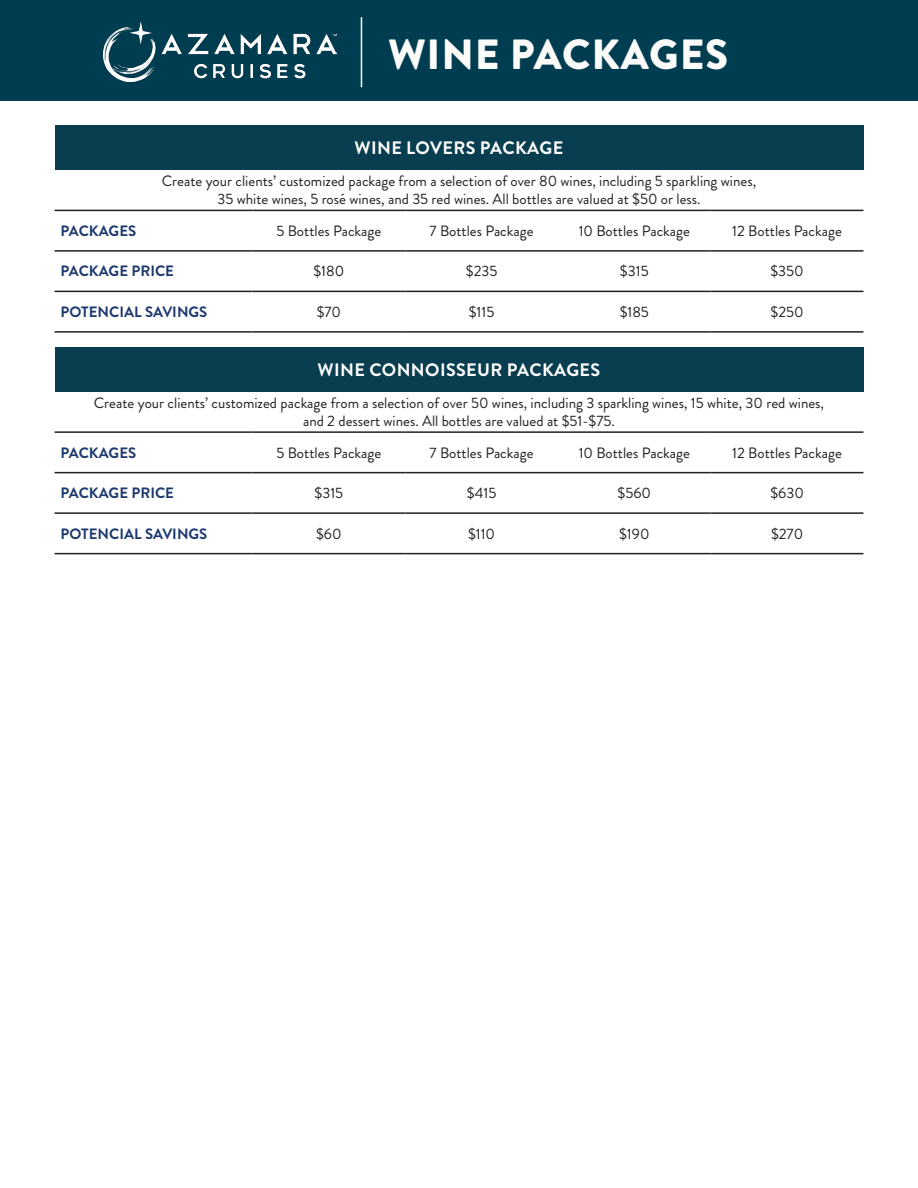
<style>
.page{position:relative;width:918px;height:1188px;background:#fff}
.page>*{position:absolute;margin:0;border:0;box-sizing:border-box;transform-origin:0 0}
.t1{font:900 42.15px "Brandon Grotesque";letter-spacing:.02em;color:#fbfbfa}
.t2{font:700 18px "Brandon Grotesque";letter-spacing:.02em;color:#fff}
.t3{font:15px/18px "Brandon Grotesque";color:#231f20;text-align:center}
.t4{font:700 15px "Brandon Grotesque";color:#1d396e}
</style>
<div class="page">
<div style="left:0;top:0;width:918px;height:100px;background:#013d51"></div>
<img style="left:104px;top:22px;width:232px;height:60px">
<hr style="left:361px;top:17px;width:1px;height:70px;background:#fff">
<div style="left:55px;top:125px;width:808px;height:45px;background:#093d50"></div>
<hr style="left:55px;top:210px;width:198px;height:1px;background:#231f20">
<hr style="left:253px;top:210px;width:152px;height:1px;background:#231f20">
<hr style="left:405px;top:210px;width:153px;height:1px;background:#231f20">
<hr style="left:558px;top:210px;width:153px;height:1px;background:#231f20">
<hr style="left:711px;top:210px;width:152px;height:1px;background:#231f20">
<hr style="left:55px;top:250px;width:198px;height:2px;background:#231f20">
<hr style="left:253px;top:250px;width:152px;height:2px;background:#231f20">
<hr style="left:405px;top:250px;width:153px;height:2px;background:#231f20">
<hr style="left:558px;top:250px;width:153px;height:2px;background:#231f20">
<hr style="left:711px;top:250px;width:152px;height:2px;background:#231f20">
<hr style="left:55px;top:291px;width:198px;height:1px;background:#231f20">
<hr style="left:253px;top:291px;width:152px;height:1px;background:#231f20">
<hr style="left:405px;top:291px;width:153px;height:1px;background:#231f20">
<hr style="left:558px;top:291px;width:153px;height:1px;background:#231f20">
<hr style="left:711px;top:291px;width:152px;height:1px;background:#231f20">
<hr style="left:55px;top:331px;width:198px;height:2px;background:#231f20">
<hr style="left:253px;top:331px;width:152px;height:2px;background:#231f20">
<hr style="left:405px;top:331px;width:153px;height:2px;background:#231f20">
<hr style="left:558px;top:331px;width:153px;height:2px;background:#231f20">
<hr style="left:711px;top:331px;width:152px;height:2px;background:#231f20">
<div style="left:55px;top:347px;width:808px;height:45px;background:#093d50"></div>
<hr style="left:55px;top:431px;width:198px;height:2px;background:#231f20">
<hr style="left:253px;top:431px;width:152px;height:2px;background:#231f20">
<hr style="left:405px;top:431px;width:153px;height:2px;background:#231f20">
<hr style="left:558px;top:431px;width:153px;height:2px;background:#231f20">
<hr style="left:711px;top:431px;width:152px;height:2px;background:#231f20">
<hr style="left:55px;top:472px;width:198px;height:1px;background:#231f20">
<hr style="left:253px;top:472px;width:152px;height:1px;background:#231f20">
<hr style="left:405px;top:472px;width:153px;height:1px;background:#231f20">
<hr style="left:558px;top:472px;width:153px;height:1px;background:#231f20">
<hr style="left:711px;top:472px;width:152px;height:1px;background:#231f20">
<hr style="left:55px;top:512px;width:198px;height:2px;background:#231f20">
<hr style="left:253px;top:512px;width:152px;height:2px;background:#231f20">
<hr style="left:405px;top:512px;width:153px;height:2px;background:#231f20">
<hr style="left:558px;top:512px;width:153px;height:2px;background:#231f20">
<hr style="left:711px;top:512px;width:152px;height:2px;background:#231f20">
<hr style="left:55px;top:553px;width:198px;height:1px;background:#231f20">
<hr style="left:253px;top:553px;width:152px;height:1px;background:#231f20">
<hr style="left:405px;top:553px;width:153px;height:1px;background:#231f20">
<hr style="left:558px;top:553px;width:153px;height:1px;background:#231f20">
<hr style="left:711px;top:553px;width:152px;height:1px;background:#231f20">
<p class="t1" style="left:388px;top:24px;width:342px">WINE PACKAGES</p>
<p class="t2" style="left:355px;top:135px;width:210px">WINE LOVERS PACKAGE</p>
<p class="t3" style="left:162px;top:172px;width:596px">Create your clients’ customized package from a selection of over 80 wines, including 5 sparkling wines,<br>35 white wines, 5 rosé wines, and 35 red wines. All bottles are valued at $50 or less.</p>
<p class="t4" style="left:61px;top:220px;width:77px">PACKAGES</p>
<p class="t3" style="left:276px;top:222px;width:106px">5 Bottles Package</p>
<p class="t3" style="left:430px;top:222px;width:106px">7 Bottles Package</p>
<p class="t3" style="left:579px;top:222px;width:113px">10 Bottles Package</p>
<p class="t3" style="left:732px;top:222px;width:111px">12 Bottles Package</p>
<p class="t4" style="left:61px;top:261px;width:115px">PACKAGE PRICE</p>
<p class="t3" style="left:314px;top:262px;width:32px">$180</p>
<p class="t3" style="left:466px;top:262px;width:33px">$235</p>
<p class="t3" style="left:620px;top:262px;width:30px">$315</p>
<p class="t3" style="left:770px;top:262px;width:35px">$350</p>
<p class="t4" style="left:61px;top:301px;width:148px">POTENCIAL SAVINGS</p>
<p class="t3" style="left:317px;top:303px;width:26px">$70</p>
<p class="t3" style="left:469px;top:303px;width:27px">$115</p>
<p class="t3" style="left:620px;top:303px;width:31px">$185</p>
<p class="t3" style="left:771px;top:303px;width:35px">$250</p>
<p class="t2" style="left:318px;top:357px;width:284px">WINE CONNOISSEUR PACKAGES</p>
<p class="t3" style="left:94px;top:394px;width:732px">Create your clients’ customized package from a selection of over 50 wines, including 3 sparkling wines, 15 white, 30 red wines, and 2 dessert wines. All bottles are valued at $51-$75.</p>
<p class="t4" style="left:61px;top:442px;width:77px">PACKAGES</p>
<p class="t3" style="left:276px;top:444px;width:106px">5 Bottles Package</p>
<p class="t3" style="left:430px;top:444px;width:106px">7 Bottles Package</p>
<p class="t3" style="left:579px;top:444px;width:113px">10 Bottles Package</p>
<p class="t3" style="left:732px;top:444px;width:111px">12 Bottles Package</p>
<p class="t4" style="left:61px;top:482px;width:115px">PACKAGE PRICE</p>
<p class="t3" style="left:315px;top:484px;width:30px">$315</p>
<p class="t3" style="left:467px;top:484px;width:31px">$415</p>
<p class="t3" style="left:618px;top:484px;width:35px">$560</p>
<p class="t3" style="left:770px;top:484px;width:35px">$630</p>
<p class="t4" style="left:61px;top:523px;width:148px">POTENCIAL SAVINGS</p>
<p class="t3" style="left:316px;top:525px;width:27px">$60</p>
<p class="t3" style="left:468px;top:525px;width:28px">$110</p>
<p class="t3" style="left:619px;top:525px;width:32px">$190</p>
<p class="t3" style="left:771px;top:525px;width:34px">$270</p>
</div>
